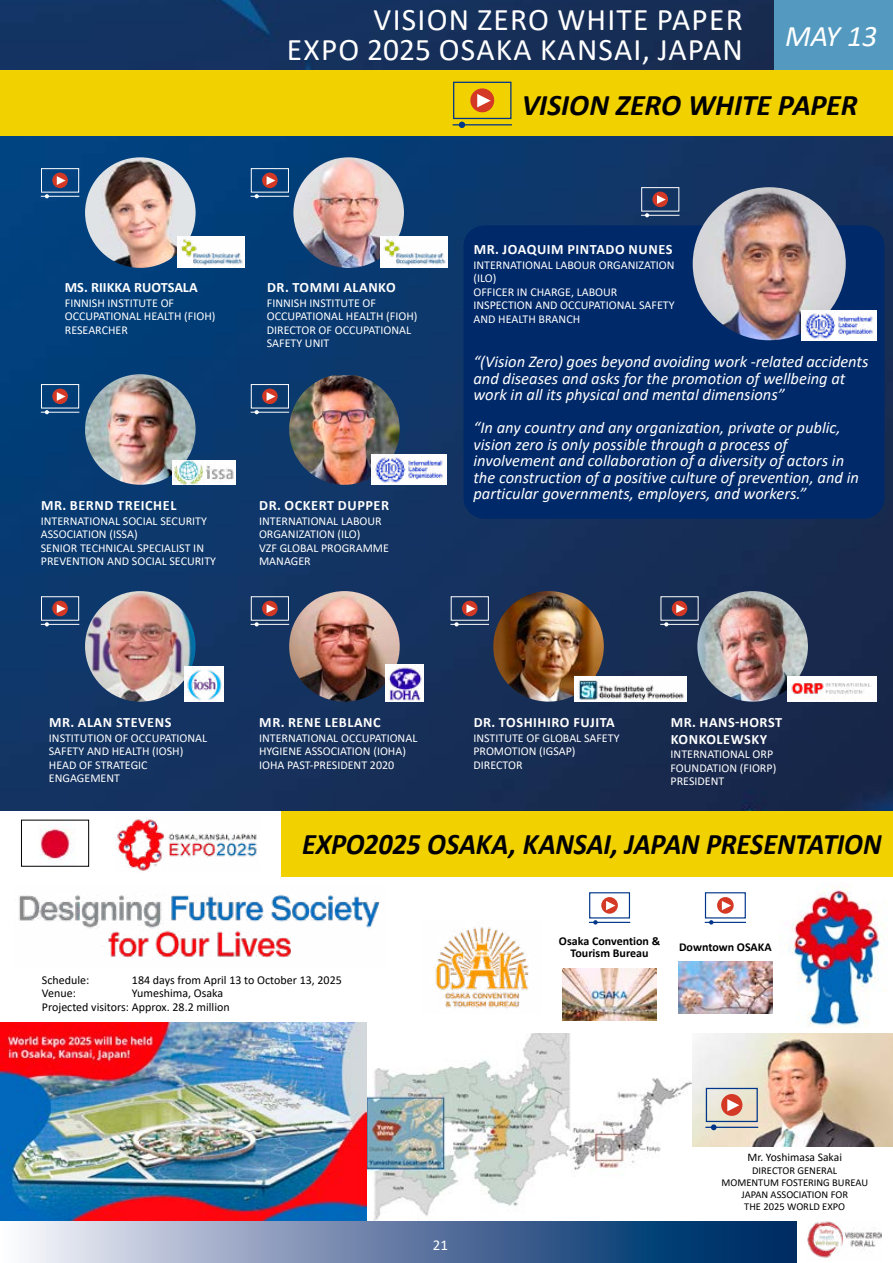
<style>
.page{position:relative;width:893px;height:1263px;background:#fff}
.page>*{position:absolute;margin:0;border:0;box-sizing:border-box;transform-origin:0 0}
.t1{font:31.5px/30px "Calibri";letter-spacing:.04em;color:#fff;text-align:right}
.t2{font:italic 700 30px "Calibri";letter-spacing:-.005em;color:#000;scale:.94 1}
.t3{font:italic 700 30px "Calibri";letter-spacing:-.005em;color:#000}
.t4{font:italic 30px "Calibri";color:#fff}
.t5{font:italic 16.5px/16.5px "Calibri";color:#fff}
.t6{font:15px "Calibri";color:#fff}
.t7{font:700 14.25px/16.5px "Calibri";letter-spacing:.04em;color:#fff}
.t8{font:700 14.25px "Calibri";color:#fff}
.t9{font:12px/13.5px "Calibri";color:#fff}
.t10{font:12px/13.5px "Calibri";color:#000}
.t11{font:700 12px/12px "Calibri";color:#000;text-align:center}
.t12{font:11.7px "Calibri";color:#000}
.t13{font:10.5px/12px "Calibri";color:#000;text-align:center}
</style>
<div class="page">
<img style="left:0;top:0;width:893px;height:811px">
<img style="left:806px;top:1221px;width:76px;height:37px">
<svg style="left:1px;top:1220px;width:796px;height:43px;background:#6b84a9"></svg>
<div style="left:774px;top:0;width:119px;height:72px;background:#549ac0"></div>
<img style="left:0;top:0;width:1px;height:70px">
<hr style="left:0;top:72px;width:1px;height:306px;background:#022273">
<div style="left:0;top:70px;width:893px;height:66px;background:#f2d100"></div>
<div style="left:276px;top:811px;width:617px;height:66px;background:#f2d100"></div>
<div style="left:0;top:811px;width:281px;height:66px;background:#fff"></div>
<div style="left:463px;top:225px;width:421px;height:294px;background:#002969;border-radius:21px"></div>
<img style="left:85px;top:157px;width:111px;height:111px;border-radius:55px">
<img style="left:85px;top:374px;width:111px;height:111px;border-radius:55px">
<img style="left:85px;top:591px;width:111px;height:111px;border-radius:55px">
<img style="left:493px;top:591px;width:111px;height:111px;border-radius:55px">
<img style="left:293px;top:157px;width:111px;height:111px;border-radius:55px">
<img style="left:693px;top:187px;width:153px;height:153px;border-radius:77px">
<img style="left:289px;top:375px;width:111px;height:110px">
<img style="left:289px;top:591px;width:111px;height:111px;border-radius:55px">
<img style="left:697px;top:591px;width:111px;height:111px;border-radius:55px">
<img style="left:787px;top:676px;width:89px;height:26px">
<img style="left:575px;top:676px;width:112px;height:26px">
<img style="left:371px;top:455px;width:75px;height:30px">
<img style="left:801px;top:311px;width:75px;height:30px">
<img style="left:385px;top:664px;width:38px;height:38px">
<img style="left:184px;top:667px;width:39px;height:35px">
<img style="left:172px;top:460px;width:63px;height:25px">
<img style="left:380px;top:236px;width:68px;height:32px">
<img style="left:177px;top:236px;width:68px;height:32px">
<img style="left:39px;top:827px;width:35px;height:35px">
<div style="left:21px;top:820px;width:68px;height:46px;border:1px solid #000"></div>
<div style="left:470px;top:88px;width:24px;height:24px;background:#d43926;border-radius:50%"></div>
<svg style="left:477px;top:94px;width:14px;height:13px"></svg>
<div style="left:453px;top:82px;width:58px;height:37px;border:1px solid #00368a"></div>
<hr style="left:453px;top:124px;width:59px;height:1px;background:#00368a">
<svg style="left:459px;top:122px;width:6px;height:6px"></svg>
<img style="left:367px;top:1034px;width:325px;height:186px">
<img style="left:692px;top:1034px;width:201px;height:113px">
<img style="left:786px;top:887px;width:99px;height:140px">
<img style="left:0;top:1022px;width:367px;height:198px">
<img style="left:18px;top:894px;width:362px;height:64px">
<div style="left:721px;top:1094px;width:21px;height:22px;background:#d43926;border-radius:50%"></div>
<svg style="left:727px;top:1099px;width:12px;height:12px"></svg>
<div style="left:706px;top:1088px;width:52px;height:34px;border:1px solid #00368a"></div>
<hr style="left:705px;top:1127px;width:53px;height:1px;background:#00368a">
<svg style="left:711px;top:1124px;width:6px;height:6px"></svg>
<svg style="left:52px;top:173px;width:16px;height:15px"></svg>
<svg style="left:57px;top:176px;width:9px;height:9px"></svg>
<div style="left:41px;top:168px;width:38px;height:25px;border:1px solid #fff"></div>
<hr style="left:41px;top:196px;width:38px;height:1px;background:#fff">
<svg style="left:45px;top:194px;width:4px;height:4px"></svg>
<svg style="left:52px;top:388px;width:16px;height:16px"></svg>
<svg style="left:57px;top:392px;width:9px;height:9px"></svg>
<div style="left:41px;top:384px;width:38px;height:24px;border:1px solid #fff"></div>
<hr style="left:41px;top:412px;width:38px;height:1px;background:#fff">
<svg style="left:45px;top:410px;width:4px;height:4px"></svg>
<svg style="left:52px;top:601px;width:16px;height:15px"></svg>
<svg style="left:57px;top:604px;width:9px;height:9px"></svg>
<div style="left:41px;top:596px;width:38px;height:25px;border:1px solid #fff"></div>
<hr style="left:41px;top:624px;width:38px;height:1px;background:#fff">
<svg style="left:45px;top:622px;width:4px;height:4px"></svg>
<svg style="left:462px;top:601px;width:16px;height:15px"></svg>
<svg style="left:466px;top:604px;width:9px;height:9px"></svg>
<div style="left:451px;top:596px;width:38px;height:25px;border:1px solid #fff"></div>
<hr style="left:450px;top:624px;width:39px;height:1px;background:#fff">
<svg style="left:454px;top:622px;width:5px;height:4px"></svg>
<svg style="left:262px;top:173px;width:16px;height:15px"></svg>
<svg style="left:267px;top:176px;width:8px;height:9px"></svg>
<div style="left:251px;top:168px;width:38px;height:25px;border:1px solid #fff"></div>
<hr style="left:251px;top:196px;width:38px;height:1px;background:#fff">
<svg style="left:255px;top:194px;width:4px;height:4px"></svg>
<div style="left:652px;top:192px;width:16px;height:15px;background:#d43926;border-radius:50%"></div>
<svg style="left:657px;top:195px;width:9px;height:9px"></svg>
<div style="left:641px;top:187px;width:38px;height:25px;border:1px solid #fff"></div>
<hr style="left:641px;top:215px;width:38px;height:1px;background:#fff">
<svg style="left:645px;top:213px;width:4px;height:4px"></svg>
<svg style="left:262px;top:388px;width:16px;height:16px"></svg>
<svg style="left:267px;top:392px;width:8px;height:9px"></svg>
<div style="left:251px;top:384px;width:38px;height:24px;border:1px solid #fff"></div>
<hr style="left:251px;top:412px;width:38px;height:1px;background:#fff">
<svg style="left:255px;top:410px;width:4px;height:4px"></svg>
<svg style="left:262px;top:601px;width:16px;height:15px"></svg>
<svg style="left:267px;top:604px;width:8px;height:9px"></svg>
<div style="left:251px;top:596px;width:38px;height:25px;border:1px solid #fff"></div>
<hr style="left:251px;top:624px;width:38px;height:1px;background:#fff">
<svg style="left:255px;top:622px;width:4px;height:4px"></svg>
<div style="left:672px;top:601px;width:15px;height:15px;background:#d43926;border-radius:50%"></div>
<svg style="left:676px;top:604px;width:9px;height:9px"></svg>
<div style="left:660px;top:596px;width:38px;height:25px;border:1px solid #fff"></div>
<hr style="left:660px;top:624px;width:39px;height:1px;background:#fff">
<svg style="left:664px;top:622px;width:4px;height:4px"></svg>
<svg style="left:717px;top:897px;width:17px;height:17px"></svg>
<svg style="left:722px;top:901px;width:9px;height:9px"></svg>
<div style="left:705px;top:892px;width:41px;height:26px;border:1px solid #00368a"></div>
<hr style="left:705px;top:922px;width:41px;height:1px;background:#00368a">
<svg style="left:709px;top:920px;width:4px;height:4px"></svg>
<img style="left:678px;top:961px;width:95px;height:53px">
<svg style="left:601px;top:897px;width:17px;height:17px"></svg>
<svg style="left:606px;top:901px;width:9px;height:9px"></svg>
<div style="left:589px;top:892px;width:41px;height:26px;border:1px solid #00368a"></div>
<hr style="left:589px;top:922px;width:41px;height:1px;background:#00368a">
<svg style="left:593px;top:920px;width:5px;height:4px"></svg>
<img style="left:562px;top:968px;width:95px;height:53px">
<img style="left:435px;top:926px;width:94px;height:82px">
<img style="left:117px;top:818px;width:140px;height:53px">
<h1 class="t1" style="left:287px;top:4px;width:458px">VISION ZERO WHITE PAPER<br>EXPO 2025 OSAKA KANSAI, JAPAN</h1>
<h2 class="t4" style="left:785px;top:15px;width:94px">MAY 13</h2>
<p class="t8" style="left:65px;top:277px;width:134px">MS. RIIKKA RUOTSALA</p>
<p class="t9" style="left:65px;top:296px;width:152px">FINNISH INSTITUTE OF<br>OCCUPATIONAL HEALTH (FIOH)<br>RESEARCHER</p>
<p class="t7" style="left:267px;top:279px;width:130px">DR. TOMMI ALANKO</p>
<p class="t9" style="left:267px;top:296px;width:152px">FINNISH INSTITUTE OF<br>OCCUPATIONAL HEALTH (FIOH)<br>DIRECTOR OF OCCUPATIONAL<br>SAFETY UNIT</p>
<p class="t7" style="left:41px;top:497px;width:137px">MR. BERND TREICHEL</p>
<p class="t9" style="left:41px;top:514px;width:177px">INTERNATIONAL SOCIAL SECURITY<br>ASSOCIATION (ISSA)<br>SENIOR TECHNICAL SPECIALIST IN<br>PREVENTION AND SOCIAL SECURITY</p>
<p class="t7" style="left:259px;top:497px;width:131px">DR. OCKERT DUPPER</p>
<p class="t9" style="left:259px;top:514px;width:132px">INTERNATIONAL LABOUR<br>ORGANIZATION (ILO)<br>VZF GLOBAL PROGRAMME<br>MANAGER</p>
<h2 class="t3" style="left:522px;top:84px;width:337px">VISION ZERO WHITE PAPER</h2>
<p class="t7" style="left:474px;top:241px;width:200px">MR. JOAQUIM PINTADO NUNES</p>
<p class="t9" style="left:473px;top:258px;width:203px">INTERNATIONAL LABOUR ORGANIZATION (ILO)<br>OFFICER IN CHARGE, LABOUR<br>INSPECTION AND OCCUPATIONAL SAFETY<br>AND HEALTH BRANCH</p>
<h3 class="t5" style="left:473px;top:353px;width:396px">“(Vision Zero) goes beyond avoiding work -related accidents and diseases and asks for the promotion of wellbeing at work in all its physical and mental dimensions”</h3>
<p class="t5" style="left:473px;top:419px;width:387px">“In any country and any organization, private or public, vision zero is only possible through a process of involvement and collaboration of a diversity of actors in the construction of a positive culture of prevention, and in particular governments, employers, and workers.”</p>
<p class="t7" style="left:49px;top:714px;width:124px">MR. ALAN STEVENS</p>
<p class="t9" style="left:49px;top:731px;width:160px">INSTITUTION OF OCCUPATIONAL<br>SAFETY AND HEALTH (IOSH)<br>HEAD OF STRATEGIC<br>ENGAGEMENT</p>
<p class="t7" style="left:259px;top:714px;width:123px">MR. RENE LEBLANC</p>
<p class="t9" style="left:259px;top:731px;width:160px">INTERNATIONAL OCCUPATIONAL<br>HYGIENE ASSOCIATION (IOHA)<br>IOHA PAST-PRESIDENT 2020</p>
<p class="t7" style="left:474px;top:714px;width:143px">DR. TOSHIHIRO FUJITA</p>
<p class="t9" style="left:473px;top:731px;width:148px">INSTITUTE OF GLOBAL SAFETY<br>PROMOTION (IGSAP)<br>DIRECTOR</p>
<p class="t7" style="left:671px;top:714px;width:113px">MR. HANS-HORST<br>KONKOLEWSKY</p>
<p class="t9" style="left:671px;top:747px;width:107px">INTERNATIONAL ORP<br>FOUNDATION (FIORP)<br>PRESIDENT</p>
<h2 class="t2" style="left:302px;top:823px;width:618px">EXPO2025 OSAKA, KANSAI, JAPAN PRESENTATION</h2>
<p class="t11" style="left:559px;top:935px;width:103px">Osaka Convention &amp;<br>Tourism Bureau</p>
<p class="t11" style="left:679px;top:941px;width:94px">Downtown OSAKA</p>
<p class="t10" style="left:42px;top:973px;width:49px">Schedule:</p>
<p class="t10" style="left:132px;top:973px;width:211px">184 days from April 13 to October 13, 2025</p>
<p class="t10" style="left:42px;top:986px;width:35px">Venue:</p>
<p class="t10" style="left:42px;top:986px;width:189px;text-indent:90px">Yumeshima, Osaka<br>Projected visitors: Approx. 28.2 million</p>
<p class="t6" style="left:433px;top:1234px;width:17px">21</p>
<p class="t12" style="left:747px;top:1149px;width:96px">Mr. Yoshimasa Sakai</p>
<p class="t13" style="left:721px;top:1164px;width:148px">DIRECTOR GENERAL<br>MOMENTUM FOSTERING BUREAU<br>JAPAN ASSOCIATION FOR<br>THE 2025 WORLD EXPO</p>
</div>
